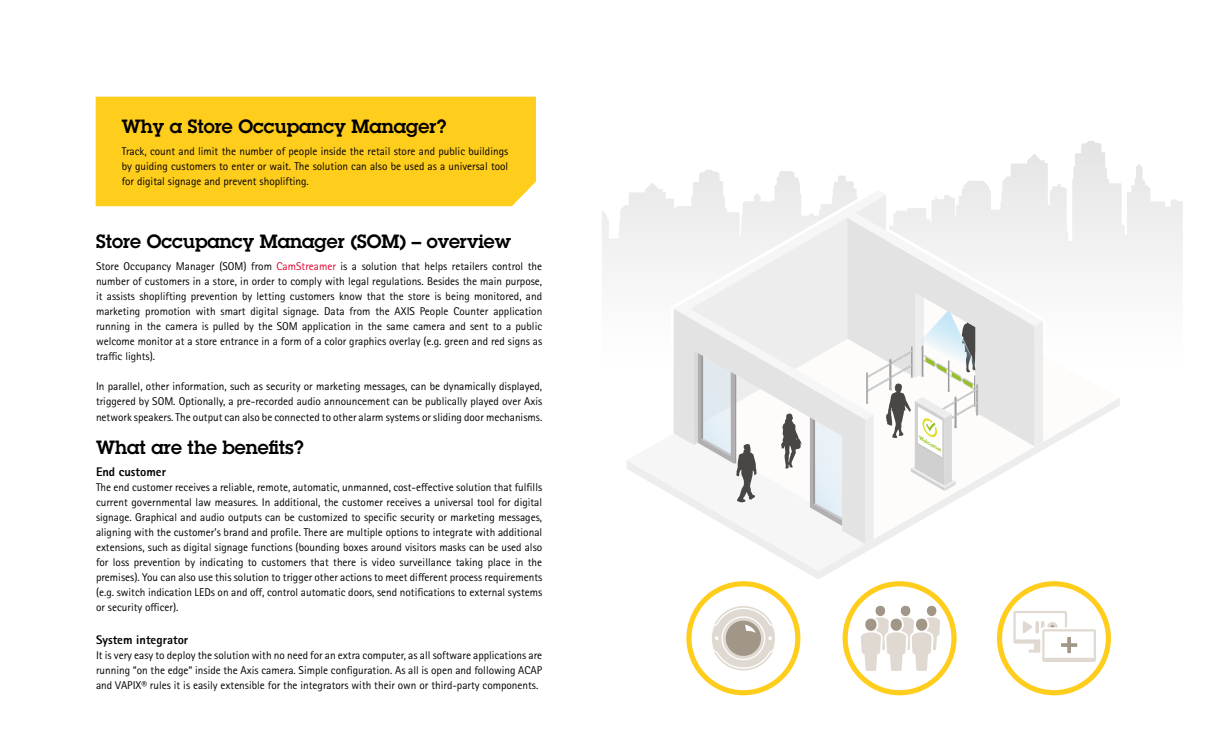
<style>
.page{position:relative;width:1205px;height:745px;background:#fff}
.page>*{position:absolute;margin:0;border:0;box-sizing:border-box;transform-origin:0 0}
.t1{font:600 18.75px "Lubalin Graph ECG";color:#000}
.t2{font:800 12.5px "Rotis Sans Serif Pro";color:#000}
.t3{font:11.25px/15px "Rotis Sans Serif Pro";color:#000;text-align:justify}
.t4{font:italic 600 4.62px "Lubalin Graph ECG";color:#95c11f;scale:1.15 1}
.s1{color:#e4032e}
</style>
<div class="page">
<svg style="left:621px;top:183px;width:506px;height:90px"></svg>
<svg style="left:626px;top:141px;width:485px;height:553px"></svg>
<div style="left:865px;top:618px;width:12px;height:12px;background:#a19688;border-radius:50%"></div>
<div style="left:96px;top:97px;width:440px;height:109px;background:#ffcd1c"></div>
<h1 class="t1" style="left:122px;top:114px;width:326px">Why a Store Occupancy Manager?</h1>
<p class="t3" style="left:122px;top:144px;width:388px">Track, count and limit the number of people inside the retail store and public buildings by guiding customers to enter or wait. The solution can also be used as a universal tool for digital signage and prevent shoplifting.</p>
<h1 class="t1" style="left:96px;top:229px;width:417px">Store Occupancy Manager (SOM) – overview</h1>
<p class="t3" style="left:96px;top:259px;width:448px">Store Occupancy Manager (SOM) from <span class="s1">CamStreamer</span> is a solution that helps retailers control the number of customers in a store, in order to comply with legal regulations. Besides the main purpose, it assists shoplifting prevention by letting customers know that the store is being monitored, and marketing promotion with smart digital signage. Data from the AXIS People Counter application running in the camera is pulled by the SOM application in the same camera and sent to a public welcome monitor at a store entrance in a form of a color graphics overlay (e.g. green and red signs as traffic lights).</p>
<p class="t3" style="left:96px;top:379px;width:448px">In parallel, other information, such as security or marketing messages, can be dynamically displayed, triggered by SOM. Optionally, a pre-recorded audio announcement can be publically played over Axis network speakers. The output can also be connected to other alarm systems or sliding door mechanisms.</p>
<h1 class="t1" style="left:96px;top:434px;width:209px">What are the benefits?</h1>
<p class="t2" style="left:96px;top:463px;width:72px">End customer</p>
<p class="t3" style="left:96px;top:479px;width:448px">The end customer receives a reliable, remote, automatic, unmanned, cost-effective solution that fulfills current governmental law measures. In additional, the customer receives a universal tool for digital signage. Graphical and audio outputs can be customized to specific security or marketing messages, aligning with the customer’s brand and profile. There are multiple options to integrate with additional extensions, such as digital signage functions (bounding boxes around visitors masks can be used also for loss prevention by indicating to customers that there is video surveillance taking place in the premises). You can also use this solution to trigger other actions to meet different process requirements (e.g. switch indication LEDs on and off, control automatic doors, send notifications to external systems or security officer).</p>
<p class="t2" style="left:96px;top:631px;width:94px">System integrator</p>
<p class="t3" style="left:96px;top:647px;width:448px">It is very easy to deploy the solution with no need for an extra computer, as all software applications are running “on the edge“ inside the Axis camera. Simple configuration. As all is open and following ACAP and VAPIX® rules it is easily extensible for the integrators with their own or third-party components.</p>
<p class="t4" style="left:921px;top:435px;width:24px;rotate:30deg">Welcome!</p>
</div>
